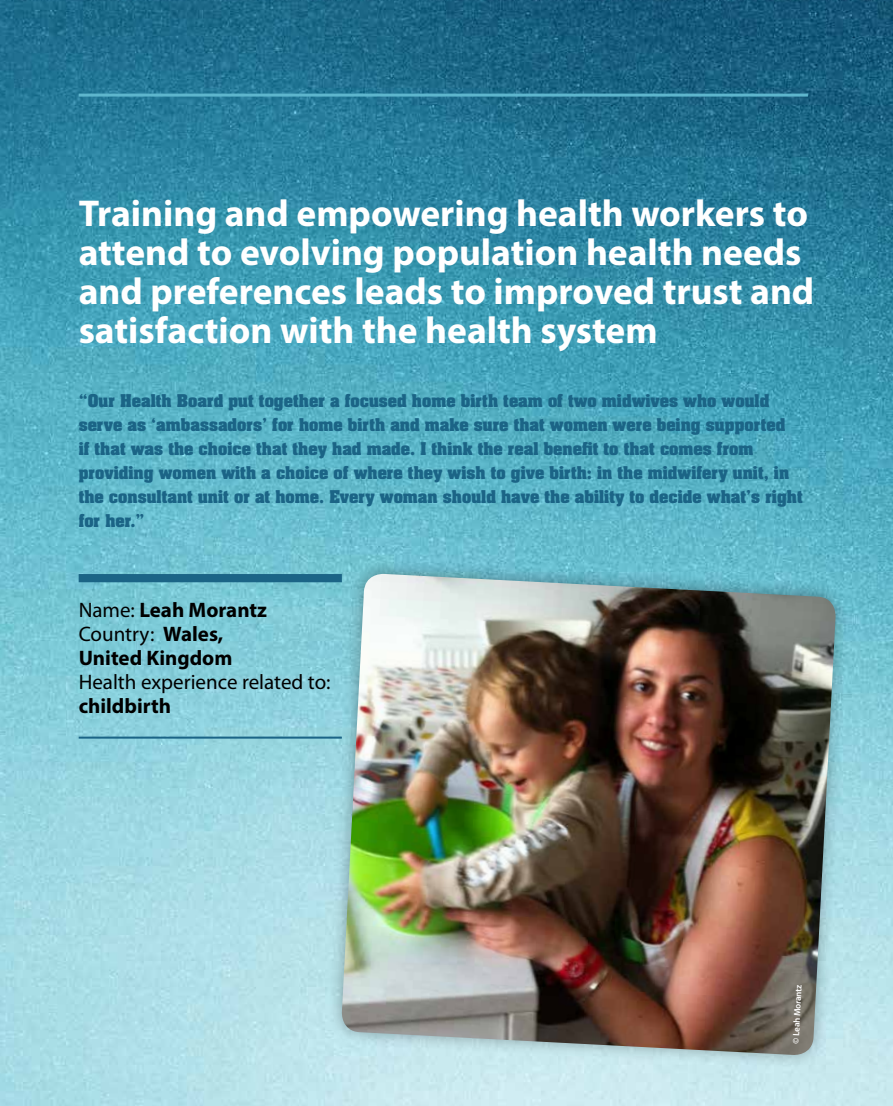
<style>
.page{position:relative;width:893px;height:1106px;background:#fff}
.page>*{position:absolute;margin:0;border:0;box-sizing:border-box;transform-origin:0 0}
.t1{font:700 37.5px/39px "Myriad Pro";color:#fff}
.t2{font:700 21px/24px "Myriad Pro";color:#000}
.t3{font:21px "Myriad Pro";color:#000}
.t4{font:700 15px/24px "Aachen Std";color:#1b6486}
.t5{font:600 9px "Myriad Pro";color:#fff}
.s1{font-weight:400}
</style>
<div class="page">
<img style="left:0;top:0;width:893px;height:1106px">
<svg style="left:324px;top:556px;width:529px;height:516px;background:#9ad4de"></svg>
<img style="left:341px;top:574px;width:495px;height:481px">
<hr style="left:79px;top:94px;width:729px;height:3px;background:#5eb6cd">
<div style="left:79px;top:574px;width:263px;height:8px;background:#1b6486"></div>
<hr style="left:79px;top:736px;width:263px;height:2px;background:#1b6486">
<h1 class="t1" style="left:79px;top:192px;width:737px">Training and empowering health workers to attend to evolving population health needs and preferences leads to improved trust and satisfaction with the health system</h1>
<p class="t4" style="left:79px;top:389px;width:726px">“Our Health Board put together a focused home birth team of two midwives who would serve as ‘ambassadors’ for home birth and make sure that women were being supported<br>if that was the choice that they had made. I think the real benefit to that comes from providing women with a choice of where they wish to give birth: in the midwifery unit, in the consultant unit or at home. Every woman should have the ability to decide what’s right for her.”</p>
<h2 class="t2" style="left:79px;top:597px;width:190px"><span class="s1">Name:</span> Leah Morantz<br><span class="s1">Country:</span> Wales,<br>United Kingdom</h2>
<h2 class="t3" style="left:79px;top:670px;width:253px">Health experience related to:</h2>
<h2 class="t2" style="left:79px;top:693px;width:94px">childbirth</h2>
<p class="t5" style="left:790px;top:1043px;width:60px;rotate:-87deg">© Leah Morantz</p>
</div>
